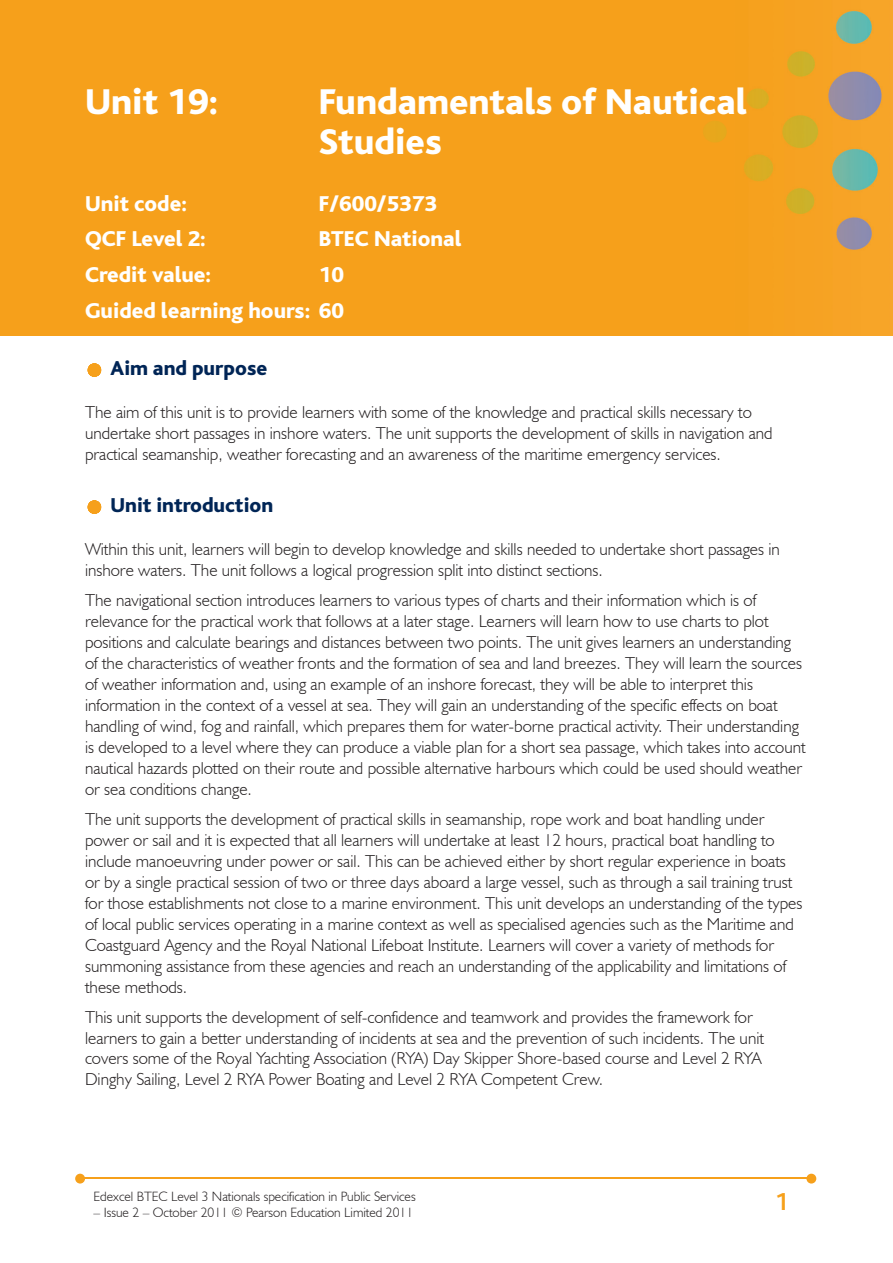
<style>
.page{position:relative;width:893px;height:1263px;background:#fff}
.page>*{position:absolute;margin:0;border:0;box-sizing:border-box;transform-origin:0 0}
.t1{font:800 37.5px/40.5px "Bliss";color:#fff}
.t2{font:700 25.5px "Bliss";color:#f6a01b}
.t3{font:800 22.5px/35.7px "Bliss";color:#fff;text-align:right}
.t4{font:800 21px "Bliss";color:#002556}
.t5{font:300 17.25px/21px "Humanist 521 BT";color:#231f20}
.t6{font:300 13.5px "Humanist 521 BT";color:#231f20}
</style>
<div class="page">
<img style="left:0;top:0;width:893px;height:336px">
<hr style="left:83px;top:1178px;width:727px;height:1px;background:#f6a01b">
<svg style="left:806px;top:1174px;width:10px;height:9px"></svg>
<svg style="left:75px;top:1174px;width:10px;height:9px"></svg>
<svg style="left:88px;top:363px;width:13px;height:14px"></svg>
<svg style="left:88px;top:500px;width:13px;height:14px"></svg>
<h1 class="t1" style="left:85px;top:82px;width:135px">Unit 19:</h1>
<h1 class="t1" style="left:319px;top:82px;width:429px">Fundamentals of Nautical<br>Studies</h1>
<h3 class="t3" style="left:85px;top:186px;width:104px">Unit code:</h3>
<h3 class="t3" style="left:319px;top:186px;width:120px">F/600/5373</h3>
<h3 class="t3" style="left:85px;top:222px;width:122px">QCF Level 2:</h3>
<h3 class="t3" style="left:319px;top:222px;width:144px">BTEC National</h3>
<h3 class="t3" style="left:85px;top:258px;width:128px">Credit value:</h3>
<h3 class="t3" style="left:85px;top:258px;width:261px">10<br>Guided learning hours: 60</h3>
<p class="t4" style="left:111px;top:357px;width:158px">Aim and purpose</p>
<p class="t5" style="left:85px;top:401px;width:689px">The aim of this unit is to provide learners with some of the knowledge and practical skills necessary to undertake short passages in inshore waters. The unit supports the development of skills in navigation and practical seamanship, weather forecasting and an awareness of the maritime emergency services.</p>
<p class="t4" style="left:111px;top:494px;width:164px">Unit introduction</p>
<p class="t5" style="left:85px;top:538px;width:696px">Within this unit, learners will begin to develop knowledge and skills needed to undertake short passages in inshore waters. The unit follows a logical progression split into distinct sections.</p>
<p class="t5" style="left:85px;top:589px;width:722px">The navigational section introduces learners to various types of charts and their information which is of relevance for the practical work that follows at a later stage. Learners will learn how to use charts to plot positions and calculate bearings and distances between two points. The unit gives learners an understanding of the characteristics of weather fronts and the formation of sea and land breezes. They will learn the sources of weather information and, using an example of an inshore forecast, they will be able to interpret this information in the context of a vessel at sea. They will gain an understanding of the specific effects on boat handling of wind, fog and rainfall, which prepares them for water-borne practical activity. Their understanding is developed to a level where they can produce a viable plan for a short sea passage, which takes into account nautical hazards plotted on their route and possible alternative harbours which could be used should weather or sea conditions change.</p>
<p class="t5" style="left:85px;top:808px;width:719px">The unit supports the development of practical skills in seamanship, rope work and boat handling under power or sail and it is expected that all learners will undertake at least 12 hours, practical boat handling to include manoeuvring under power or sail. This can be achieved either by short regular experience in boats or by a single practical session of two or three days aboard a large vessel, such as through a sail training trust for those establishments not close to a marine environment. This unit develops an understanding of the types of local public services operating in a marine context as well as specialised agencies such as the Maritime and Coastguard Agency and the Royal National Lifeboat Institute. Learners will cover a variety of methods for summoning assistance from these agencies and reach an understanding of the applicability and limitations of these methods.</p>
<p class="t5" style="left:85px;top:1006px;width:680px">This unit supports the development of self-confidence and teamwork and provides the framework for learners to gain a better understanding of incidents at sea and the prevention of such incidents. The unit covers some of the Royal Yachting Association (RYA) Day Skipper Shore-based course and Level 2 RYA Dinghy Sailing, Level 2 RYA Power Boating and Level 2 RYA Competent Crew.</p>
<p class="t6" style="left:94px;top:1188px;width:324px">Edexcel BTEC Level 3 Nationals specification in Public Services</p>
<p class="t6" style="left:94px;top:1204px;width:321px">– Issue 2 – October 2011 © Pearson Education Limited 2011</p>
<h2 class="t2" style="left:775px;top:1188px;width:15px">1</h2>
</div>
